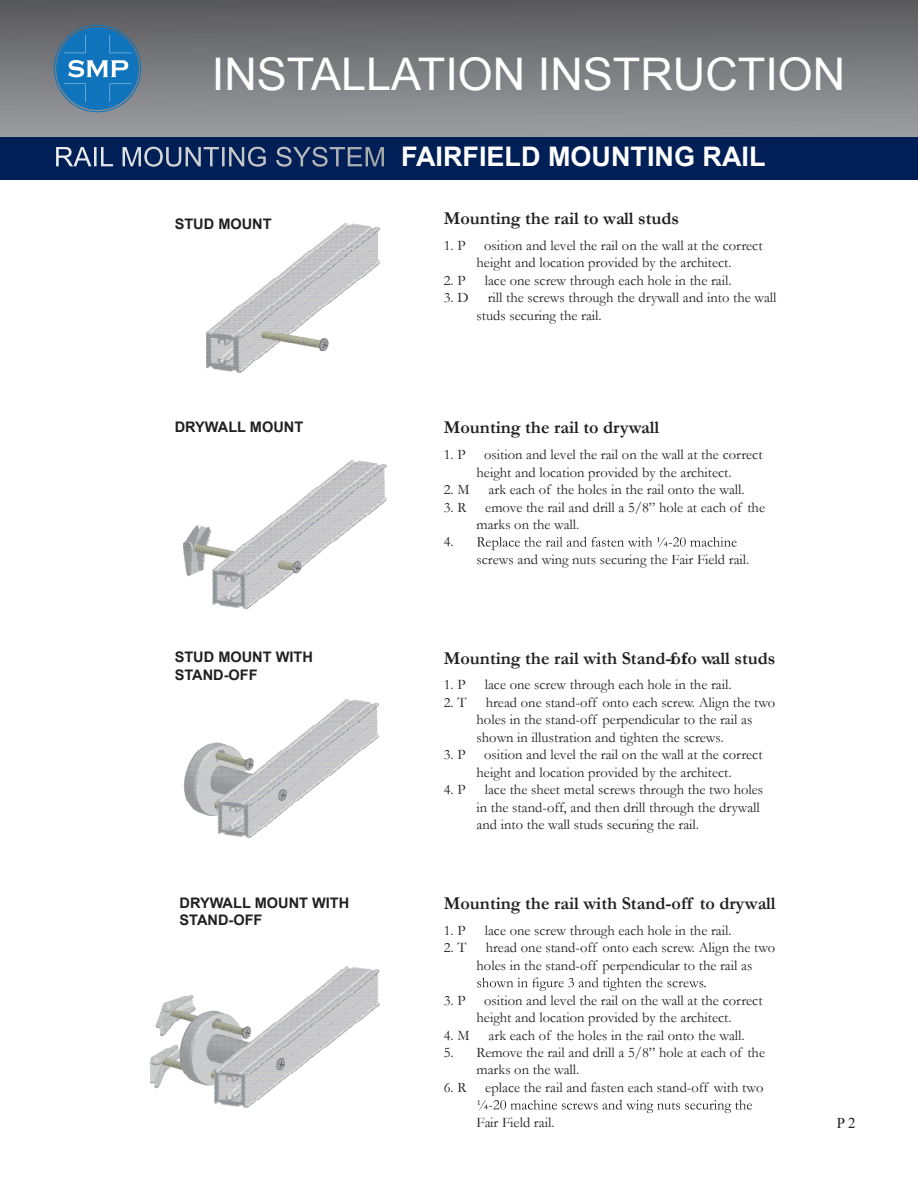
<style>
.page{position:relative;width:918px;height:1188px;background:#fff}
.page>*{position:absolute;margin:0;border:0;box-sizing:border-box;transform-origin:0 0}
.t1{font:45px "Arial";color:#fff}
.t2{font:700 27px "Arial";color:#fff}
.t3{font:700 18.15px "Garamond";color:#231f20}
.t4{font:15px "Times New Roman";color:#231f20}
.t5{font:14.55px/17.4px "Garamond";color:#231f20}
.t6{font:700 14.55px/17.4px "Arial";color:#231f20}
.s1{font-weight:400}
</style>
<div class="page">
<div style="left:0;top:0;width:918px;height:138px;background:linear-gradient(to bottom,#5a5a5d,#9c9fa2)"></div>
<div style="left:0;top:137px;width:918px;height:42px;background:#001f56"></div>
<svg style="left:54px;top:25px;width:87px;height:87px;background:#3c7fb1"></svg>
<img style="left:206px;top:223px;width:175px;height:150px">
<img style="left:184px;top:460px;width:203px;height:150px">
<img style="left:149px;top:966px;width:230px;height:142px">
<img style="left:183px;top:700px;width:196px;height:138px">
<svg style="left:477px;top:537px;width:260px;height:13px"></svg>
<svg style="left:477px;top:978px;width:229px;height:13px"></svg>
<svg style="left:477px;top:1100px;width:275px;height:13px"></svg>
<h1 class="t1" style="left:212px;top:44px;width:635px">INSTALLATION INSTRUCTION</h1>
<h2 class="t2" style="left:54px;top:139px;width:713px"><span class="s1">RAIL MOUNTING SYSTEM</span> FAIRFIELD MOUNTING RAIL</h2>
<p class="t6" style="left:175px;top:216px;width:99px">STUD MOUNT</p>
<p class="t3" style="left:444px;top:206px;width:237px">Mounting the rail to wall studs</p>
<p class="t5" style="left:444px;top:236px;width:23px">1. P</p>
<p class="t5" style="left:477px;top:236px;width:288px;text-indent:8px">osition and level the rail on the wall at the correct height and location provided by the architect.</p>
<p class="t5" style="left:444px;top:271px;width:23px">2. P</p>
<p class="t5" style="left:485px;top:271px;width:248px">lace one screw through each hole in the rail.</p>
<p class="t5" style="left:444px;top:289px;width:26px">3. D</p>
<p class="t5" style="left:477px;top:289px;width:301px;text-indent:11px">rill the screws through the drywall and into the wall studs securing the rail.</p>
<p class="t6" style="left:175px;top:419px;width:130px">DRYWALL MOUNT</p>
<p class="t3" style="left:444px;top:415px;width:217px">Mounting the rail to drywall</p>
<p class="t5" style="left:444px;top:445px;width:23px">1. P</p>
<p class="t5" style="left:477px;top:445px;width:288px;text-indent:8px">osition and level the rail on the wall at the correct height and location provided by the architect.</p>
<p class="t5" style="left:444px;top:480px;width:27px">2. M</p>
<p class="t5" style="left:489px;top:480px;width:257px">ark each of the holes in the rail onto the wall.</p>
<p class="t5" style="left:444px;top:498px;width:24px">3. R</p>
<p class="t5" style="left:477px;top:498px;width:290px;text-indent:9px">emove the rail and drill a 5/8” hole at each of the marks on the wall.</p>
<p class="t5" style="left:444px;top:533px;width:12px">4.</p>
<p class="t5" style="left:477px;top:550px;width:274px">screws and wing nuts securing the Fair Field rail.</p>
<p class="t6" style="left:175px;top:649px;width:140px">STUD MOUNT WITH<br>STAND-OFF</p>
<p class="t3" style="left:444px;top:646px;width:244px">Mounting the rail with Stand-of</p>
<p class="t3" style="left:670px;top:646px;width:107px">f to wall studs</p>
<p class="t5" style="left:444px;top:676px;width:23px">1. P</p>
<p class="t5" style="left:485px;top:676px;width:248px">lace one screw through each hole in the rail.</p>
<p class="t5" style="left:444px;top:693px;width:24px">2. T</p>
<p class="t5" style="left:477px;top:693px;width:300px;text-indent:9px">hread one stand-off onto each screw. Align the two holes in the stand-off perpendicular to the rail as shown in illustration and tighten the screws.</p>
<p class="t5" style="left:444px;top:746px;width:23px">3. P</p>
<p class="t5" style="left:477px;top:746px;width:288px;text-indent:8px">osition and level the rail on the wall at the correct height and location provided by the architect.</p>
<p class="t5" style="left:444px;top:780px;width:23px">4. P</p>
<p class="t5" style="left:477px;top:780px;width:288px;text-indent:8px">lace the sheet metal screws through the two holes in the stand-off, and then drill through the drywall and into the wall studs securing the rail.</p>
<p class="t6" style="left:180px;top:894px;width:171px">DRYWALL MOUNT WITH<br>STAND-OFF</p>
<p class="t3" style="left:444px;top:891px;width:333px">Mounting the rail with Stand-off to drywall</p>
<p class="t5" style="left:444px;top:921px;width:23px">1. P</p>
<p class="t5" style="left:485px;top:921px;width:248px">lace one screw through each hole in the rail.</p>
<p class="t5" style="left:444px;top:939px;width:24px">2. T</p>
<p class="t5" style="left:477px;top:939px;width:300px;text-indent:9px">hread one stand-off onto each screw. Align the two holes in the stand-off perpendicular to the rail as</p>
<p class="t5" style="left:444px;top:991px;width:23px">3. P</p>
<p class="t5" style="left:477px;top:991px;width:288px;text-indent:8px">osition and level the rail on the wall at the correct height and location provided by the architect.</p>
<p class="t5" style="left:444px;top:1026px;width:27px">4. M</p>
<p class="t5" style="left:489px;top:1026px;width:257px">ark each of the holes in the rail onto the wall.</p>
<p class="t5" style="left:477px;top:1043px;width:290px;text-indent:-33px">5. Remove the rail and drill a 5/8” hole at each of the marks on the wall.</p>
<p class="t5" style="left:444px;top:1078px;width:24px">6. R</p>
<p class="t5" style="left:485px;top:1078px;width:280px">eplace the rail and fasten each stand-off with two</p>
<p class="t5" style="left:477px;top:1113px;width:79px">Fair Field rail.</p>
<p class="t4" style="left:837px;top:1113px;width:21px">P 2</p>
</div>
